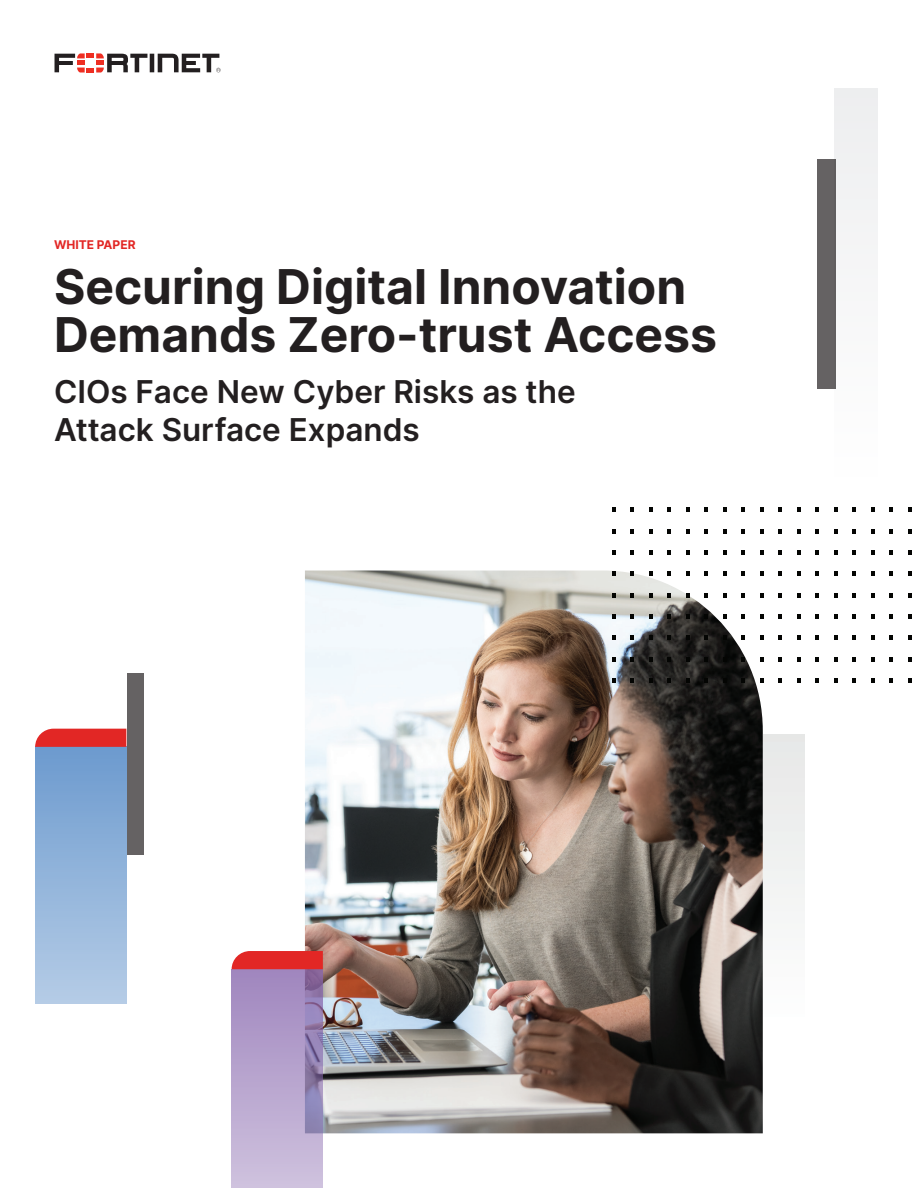
<style>
.page{position:relative;width:918px;height:1188px;background:#fff}
.page>*{position:absolute;margin:0;border:0;box-sizing:border-box;transform-origin:0 0}
.t1{font:700 48px/48px "Inter";color:#231f20}
.t2{font:600 31.5px/37.8px "Inter";color:#231f20}
.t3{font:700 12px "Inter";color:#e22725}
</style>
<div class="page">
<img style="left:305px;top:571px;width:458px;height:562px">
<svg style="left:232px;top:969px;width:91px;height:218px;background:#b19ec9"></svg>
<div style="left:127px;top:673px;width:17px;height:182px;background:#656263"></div>
<div style="left:35px;top:746px;width:92px;height:258px;background:linear-gradient(to bottom,#6c9ace,#b5cce6)"></div>
<div style="left:764px;top:735px;width:41px;height:288px;background:#f1f3f3"></div>
<div style="left:232px;top:951px;width:91px;height:18px;background:#e22725"></div>
<svg style="left:35px;top:729px;width:91px;height:18px;background:#e2312f"></svg>
<svg style="left:55px;top:53px;width:166px;height:20px"></svg>
<svg style="left:612px;top:508px;width:4px;height:4px"></svg>
<svg style="left:630px;top:508px;width:4px;height:4px"></svg>
<svg style="left:649px;top:508px;width:4px;height:4px"></svg>
<svg style="left:667px;top:508px;width:4px;height:4px"></svg>
<svg style="left:686px;top:508px;width:4px;height:4px"></svg>
<svg style="left:704px;top:508px;width:4px;height:4px"></svg>
<svg style="left:723px;top:508px;width:4px;height:4px"></svg>
<svg style="left:741px;top:508px;width:4px;height:4px"></svg>
<svg style="left:760px;top:508px;width:4px;height:4px"></svg>
<svg style="left:778px;top:508px;width:4px;height:4px"></svg>
<svg style="left:797px;top:508px;width:4px;height:4px"></svg>
<svg style="left:815px;top:508px;width:4px;height:4px"></svg>
<svg style="left:834px;top:508px;width:4px;height:4px"></svg>
<svg style="left:852px;top:508px;width:4px;height:4px"></svg>
<svg style="left:871px;top:508px;width:3px;height:4px"></svg>
<svg style="left:889px;top:508px;width:4px;height:4px"></svg>
<svg style="left:908px;top:508px;width:3px;height:4px"></svg>
<svg style="left:612px;top:529px;width:4px;height:4px"></svg>
<svg style="left:630px;top:529px;width:4px;height:4px"></svg>
<svg style="left:649px;top:529px;width:4px;height:4px"></svg>
<svg style="left:667px;top:529px;width:4px;height:4px"></svg>
<svg style="left:686px;top:529px;width:4px;height:4px"></svg>
<svg style="left:704px;top:529px;width:4px;height:4px"></svg>
<svg style="left:723px;top:529px;width:4px;height:4px"></svg>
<svg style="left:741px;top:529px;width:4px;height:4px"></svg>
<svg style="left:760px;top:529px;width:4px;height:4px"></svg>
<svg style="left:778px;top:529px;width:4px;height:4px"></svg>
<svg style="left:797px;top:529px;width:4px;height:4px"></svg>
<svg style="left:815px;top:529px;width:4px;height:4px"></svg>
<svg style="left:834px;top:529px;width:4px;height:4px"></svg>
<svg style="left:852px;top:529px;width:4px;height:4px"></svg>
<svg style="left:871px;top:529px;width:3px;height:4px"></svg>
<svg style="left:889px;top:529px;width:4px;height:4px"></svg>
<svg style="left:908px;top:529px;width:3px;height:4px"></svg>
<svg style="left:612px;top:550px;width:4px;height:5px"></svg>
<svg style="left:630px;top:550px;width:4px;height:5px"></svg>
<svg style="left:649px;top:550px;width:4px;height:5px"></svg>
<svg style="left:667px;top:550px;width:4px;height:5px"></svg>
<svg style="left:686px;top:550px;width:4px;height:5px"></svg>
<svg style="left:704px;top:550px;width:4px;height:5px"></svg>
<svg style="left:723px;top:550px;width:4px;height:5px"></svg>
<svg style="left:741px;top:550px;width:4px;height:5px"></svg>
<svg style="left:760px;top:550px;width:4px;height:5px"></svg>
<svg style="left:778px;top:550px;width:4px;height:5px"></svg>
<svg style="left:797px;top:550px;width:4px;height:5px"></svg>
<svg style="left:815px;top:550px;width:4px;height:5px"></svg>
<svg style="left:834px;top:550px;width:4px;height:5px"></svg>
<svg style="left:852px;top:550px;width:4px;height:5px"></svg>
<svg style="left:871px;top:550px;width:3px;height:5px"></svg>
<svg style="left:889px;top:550px;width:4px;height:5px"></svg>
<svg style="left:908px;top:550px;width:3px;height:5px"></svg>
<svg style="left:612px;top:572px;width:4px;height:4px"></svg>
<svg style="left:630px;top:572px;width:4px;height:4px"></svg>
<svg style="left:649px;top:572px;width:4px;height:4px"></svg>
<svg style="left:667px;top:572px;width:4px;height:4px"></svg>
<svg style="left:686px;top:572px;width:4px;height:4px"></svg>
<svg style="left:704px;top:572px;width:4px;height:4px"></svg>
<svg style="left:723px;top:572px;width:4px;height:4px"></svg>
<svg style="left:741px;top:572px;width:4px;height:4px"></svg>
<svg style="left:760px;top:572px;width:4px;height:4px"></svg>
<svg style="left:778px;top:572px;width:4px;height:4px"></svg>
<svg style="left:797px;top:572px;width:4px;height:4px"></svg>
<svg style="left:815px;top:572px;width:4px;height:4px"></svg>
<svg style="left:834px;top:572px;width:4px;height:4px"></svg>
<svg style="left:852px;top:572px;width:4px;height:4px"></svg>
<svg style="left:871px;top:572px;width:3px;height:4px"></svg>
<svg style="left:889px;top:572px;width:4px;height:4px"></svg>
<svg style="left:908px;top:572px;width:3px;height:4px"></svg>
<svg style="left:612px;top:593px;width:4px;height:4px"></svg>
<svg style="left:630px;top:593px;width:4px;height:4px"></svg>
<svg style="left:649px;top:593px;width:4px;height:4px"></svg>
<svg style="left:667px;top:593px;width:4px;height:4px"></svg>
<svg style="left:686px;top:593px;width:4px;height:4px"></svg>
<svg style="left:704px;top:593px;width:4px;height:4px"></svg>
<svg style="left:723px;top:593px;width:4px;height:4px"></svg>
<svg style="left:741px;top:593px;width:4px;height:4px"></svg>
<svg style="left:760px;top:593px;width:4px;height:4px"></svg>
<svg style="left:778px;top:593px;width:4px;height:4px"></svg>
<svg style="left:797px;top:593px;width:4px;height:4px"></svg>
<svg style="left:815px;top:593px;width:4px;height:4px"></svg>
<svg style="left:834px;top:593px;width:4px;height:4px"></svg>
<svg style="left:852px;top:593px;width:4px;height:4px"></svg>
<svg style="left:871px;top:593px;width:3px;height:4px"></svg>
<svg style="left:889px;top:593px;width:4px;height:4px"></svg>
<svg style="left:908px;top:593px;width:3px;height:4px"></svg>
<svg style="left:612px;top:614px;width:4px;height:5px"></svg>
<svg style="left:630px;top:614px;width:4px;height:5px"></svg>
<svg style="left:649px;top:614px;width:4px;height:5px"></svg>
<svg style="left:667px;top:614px;width:4px;height:5px"></svg>
<svg style="left:686px;top:614px;width:4px;height:5px"></svg>
<svg style="left:704px;top:614px;width:4px;height:5px"></svg>
<svg style="left:723px;top:614px;width:4px;height:5px"></svg>
<svg style="left:741px;top:614px;width:4px;height:5px"></svg>
<svg style="left:760px;top:614px;width:4px;height:5px"></svg>
<svg style="left:778px;top:614px;width:4px;height:5px"></svg>
<svg style="left:797px;top:614px;width:4px;height:5px"></svg>
<svg style="left:815px;top:614px;width:4px;height:5px"></svg>
<svg style="left:834px;top:614px;width:4px;height:5px"></svg>
<svg style="left:852px;top:614px;width:4px;height:5px"></svg>
<svg style="left:871px;top:614px;width:3px;height:5px"></svg>
<svg style="left:889px;top:614px;width:4px;height:5px"></svg>
<svg style="left:908px;top:614px;width:3px;height:5px"></svg>
<svg style="left:612px;top:636px;width:4px;height:4px"></svg>
<svg style="left:630px;top:636px;width:4px;height:4px"></svg>
<svg style="left:649px;top:636px;width:4px;height:4px"></svg>
<svg style="left:667px;top:636px;width:4px;height:4px"></svg>
<svg style="left:686px;top:636px;width:4px;height:4px"></svg>
<svg style="left:704px;top:636px;width:4px;height:4px"></svg>
<svg style="left:723px;top:636px;width:4px;height:4px"></svg>
<svg style="left:741px;top:636px;width:4px;height:4px"></svg>
<svg style="left:760px;top:636px;width:4px;height:4px"></svg>
<svg style="left:778px;top:636px;width:4px;height:4px"></svg>
<svg style="left:797px;top:636px;width:4px;height:4px"></svg>
<svg style="left:815px;top:636px;width:4px;height:4px"></svg>
<svg style="left:834px;top:636px;width:4px;height:4px"></svg>
<svg style="left:852px;top:636px;width:4px;height:4px"></svg>
<svg style="left:871px;top:636px;width:3px;height:4px"></svg>
<svg style="left:889px;top:636px;width:4px;height:4px"></svg>
<svg style="left:908px;top:636px;width:3px;height:4px"></svg>
<svg style="left:612px;top:657px;width:4px;height:4px"></svg>
<svg style="left:630px;top:657px;width:4px;height:4px"></svg>
<svg style="left:649px;top:657px;width:4px;height:4px"></svg>
<svg style="left:667px;top:657px;width:4px;height:4px"></svg>
<svg style="left:686px;top:657px;width:4px;height:4px"></svg>
<svg style="left:704px;top:657px;width:4px;height:4px"></svg>
<svg style="left:723px;top:657px;width:4px;height:4px"></svg>
<svg style="left:741px;top:657px;width:4px;height:4px"></svg>
<svg style="left:760px;top:657px;width:4px;height:4px"></svg>
<svg style="left:778px;top:657px;width:4px;height:4px"></svg>
<svg style="left:797px;top:657px;width:4px;height:4px"></svg>
<svg style="left:815px;top:657px;width:4px;height:4px"></svg>
<svg style="left:834px;top:657px;width:4px;height:4px"></svg>
<svg style="left:852px;top:657px;width:4px;height:4px"></svg>
<svg style="left:871px;top:657px;width:3px;height:4px"></svg>
<svg style="left:889px;top:657px;width:4px;height:4px"></svg>
<svg style="left:908px;top:657px;width:3px;height:4px"></svg>
<svg style="left:612px;top:678px;width:4px;height:5px"></svg>
<svg style="left:630px;top:678px;width:4px;height:5px"></svg>
<svg style="left:649px;top:678px;width:4px;height:5px"></svg>
<svg style="left:667px;top:678px;width:4px;height:5px"></svg>
<svg style="left:686px;top:678px;width:4px;height:5px"></svg>
<svg style="left:704px;top:678px;width:4px;height:5px"></svg>
<svg style="left:723px;top:678px;width:4px;height:5px"></svg>
<svg style="left:741px;top:678px;width:4px;height:5px"></svg>
<svg style="left:760px;top:678px;width:4px;height:5px"></svg>
<svg style="left:778px;top:678px;width:4px;height:5px"></svg>
<svg style="left:797px;top:678px;width:4px;height:5px"></svg>
<svg style="left:815px;top:678px;width:4px;height:5px"></svg>
<svg style="left:834px;top:678px;width:4px;height:5px"></svg>
<svg style="left:852px;top:678px;width:4px;height:5px"></svg>
<svg style="left:871px;top:678px;width:3px;height:5px"></svg>
<svg style="left:889px;top:678px;width:4px;height:5px"></svg>
<svg style="left:908px;top:678px;width:3px;height:5px"></svg>
<div style="left:835px;top:89px;width:43px;height:388px;background:#f6f6f7"></div>
<div style="left:818px;top:159px;width:18px;height:229px;background:#656263"></div>
<p class="t3" style="left:54px;top:236px;width:83px">WHITE PAPER</p>
<p class="t1" style="left:54px;top:261px;width:665px">Securing Digital Innovation<br>Demands Zero-trust Access</p>
<p class="t2" style="left:54px;top:372px;width:523px">CIOs Face New Cyber Risks as the<br>Attack Surface Expands</p>
</div>
